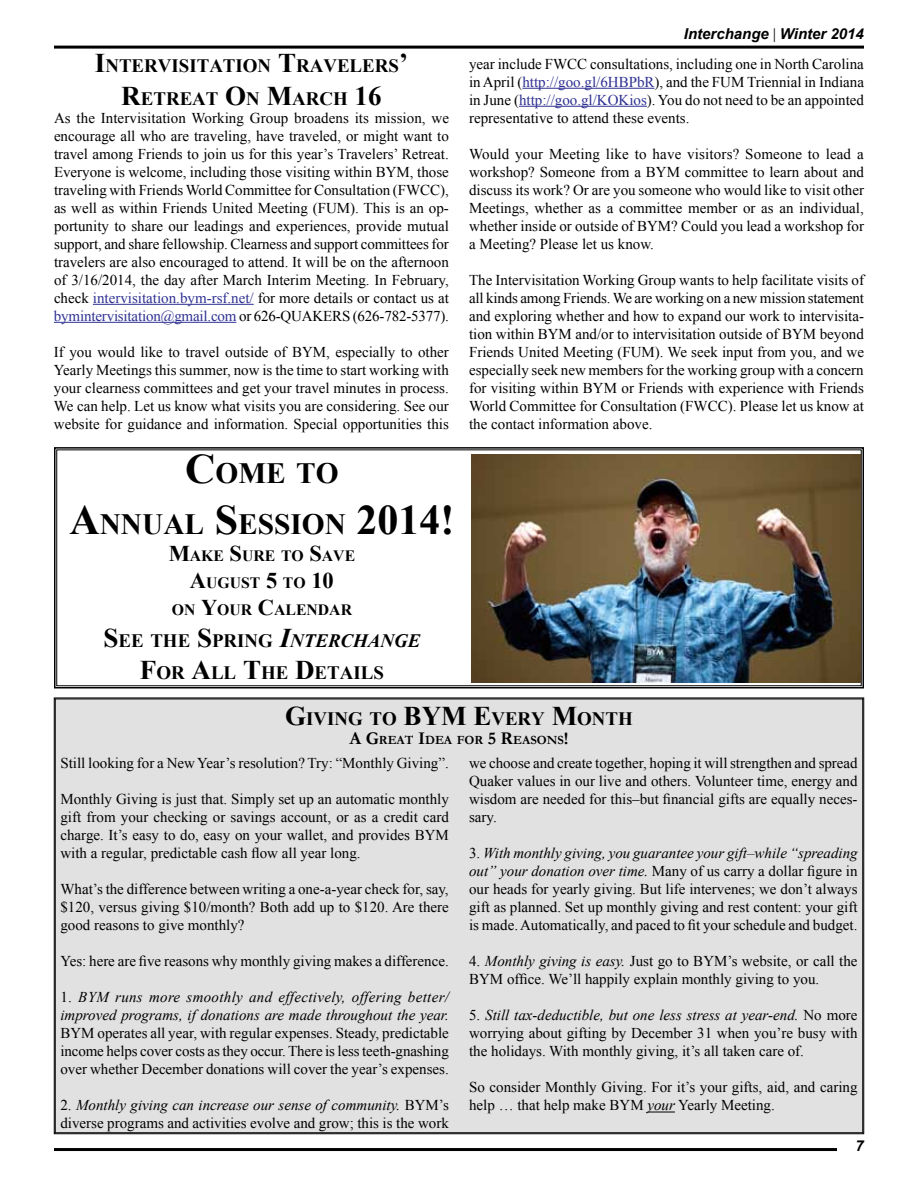
<style>
.page{position:relative;width:918px;height:1188px;background:#fff}
.page>*{position:absolute;margin:0;border:0;box-sizing:border-box;transform-origin:0 0}
.t1{font:700 29.4px/50.4px "Times New Roman";color:#000;text-align:center}
.t2{font:700 18.9px/32.4px "Times New Roman";color:#000;text-align:center}
.t3{font:700 15.75px/27px "Times New Roman";color:#000;text-align:center}
.t4{font:15px/18px "Times New Roman";color:#000;text-align:justify}
.t5{font:italic 15px/18px "Times New Roman";color:#000}
.t6{font:italic 700 15px "Arial";color:#000}
.t7{font:700 12.6px "Garamond";color:#000}
.s1{font-size:27px}
.s2{color:#2e3192}
.s3{font-size:42px}
.s4{font-size:22.5px}
.s5{font-style:italic;font-size:27px}
.s6{font-style:italic}
.s7{font-weight:400}
.s8{font-size:18px}
.s9{font-style:normal}
</style>
<div class="page">
<hr style="left:54px;top:1148px;width:783px;height:3px;background:#000">
<hr style="left:54px;top:46px;width:810px;height:3px;background:#000">
<div style="left:54px;top:697px;width:810px;height:437px;background:#e1e1e1"></div>
<hr style="left:93px;top:304px;width:161px;height:1px;background:#2e3192">
<hr style="left:54px;top:322px;width:182px;height:1px;background:#2e3192">
<svg style="left:647px;top:1112px;width:28px;height:1px"></svg>
<hr style="left:522px;top:88px;width:133px;height:1px;background:#2e3192">
<hr style="left:519px;top:106px;width:128px;height:1px;background:#2e3192">
<svg style="left:54px;top:447px;width:810px;height:242px"></svg>
<img style="left:471px;top:454px;width:389px;height:229px">
<p class="t2" style="left:95px;top:49px;width:315px"><span class="s1">I</span>NTERVISITATION <span class="s1">T</span>RAVELERS<span class="s1">’<br>R</span>ETREAT <span class="s1">O</span>N <span class="s1">M</span>ARCH <span class="s1">16</span></p>
<p class="t4" style="left:54px;top:108px;width:397px">As the Intervisitation Working Group broadens its mission, we encourage all who are traveling, have traveled, or might want to travel among Friends to join us for this year’s Travelers’ Retreat.<br>Everyone is welcome, including those visiting within BYM, those traveling with Friends World Committee for Consultation (FWCC), as well as within Friends United Meeting (FUM). This is an op&shy;portunity to share our leadings and experiences, provide mutual support, and share fellowship. Clearness and support committees for travelers are also encouraged to attend. It will be on the afternoon of 3/16/2014, the day after March Interim Meeting. In February, check <span class="s2">intervisitation.bym-rsf.net/</span> for more details or contact us at <span class="s2">bymintervisitation@gmail.com</span> or 626-QUAKERS (626-782-5377).</p>
<p class="t4" style="left:54px;top:342px;width:396px">If you would like to travel outside of BYM, especially to other Yearly Meetings this summer, now is the time to start working with your clearness committees and get your travel minutes in process.<br>We can help. Let us know what visits you are considering. See our website for guidance and information. Special opportunities this</p>
<h1 class="t1" style="left:69px;top:447px;width:387px"><span class="s3">C</span>OME TO<br><span class="s3">A</span>NNUAL <span class="s3">S</span>ESSION <span class="s3">2014!</span></h1>
<p class="t3" style="left:169px;top:541px;width:188px"><span class="s4">M</span>AKE <span class="s4">S</span>URE TO <span class="s4">S</span>AVE<br><span class="s4">A</span>UGUST <span class="s4">5</span> TO <span class="s4">10<br></span>ON <span class="s4">Y</span>OUR <span class="s4">C</span>ALENDAR</p>
<p class="t2" style="left:103px;top:624px;width:319px"><span class="s1">S</span>EE THE <span class="s1">S</span>PRING <span class="s5">I</span><span class="s6">NTERCHANGE<br></span><span class="s1">F</span>OR <span class="s1">A</span>LL <span class="s1">T</span>HE <span class="s1">D</span>ETAILS</p>
<p class="t6" style="left:684px;top:24px;width:182px">Interchange <span class="s7">|</span> Winter 2014</p>
<p class="t4" style="left:469px;top:54px;width:396px">year include FWCC consultations, including one in North Carolina in April (<span class="s2">http://goo.gl/6HBPbR</span>), and the FUM Triennial in Indiana in June (<span class="s2">http://goo.gl/KOKios</span>). You do not need to be an appointed representative to attend these events.</p>
<p class="t4" style="left:469px;top:144px;width:396px">Would your Meeting like to have visitors? Someone to lead a workshop? Someone from a BYM committee to learn about and discuss its work? Or are you someone who would like to visit other Meetings, whether as a committee member or as an individual, whether inside or outside of BYM? Could you lead a workshop for a Meeting? Please let us know.</p>
<p class="t4" style="left:469px;top:270px;width:396px">The Intervisitation Working Group wants to help facilitate visits of all kinds among Friends. We are working on a new mission statement and exploring whether and how to expand our work to intervisita&shy;tion within BYM and/or to intervisitation outside of BYM beyond Friends United Meeting (FUM). We seek input from you, and we especially seek new members for the working group with a concern for visiting within BYM or Friends with experience with Friends World Committee for Consultation (FWCC). Please let us know at the contact information above.</p>
<p class="t2" style="left:285px;top:702px;width:349px"><span class="s1">G</span>IVING TO <span class="s1">BYM E</span>VERY <span class="s1">M</span>ONTH</p>
<p class="t7" style="left:349px;top:732px;width:221px"><span class="s8">A G</span>REAT <span class="s8">I</span>DEA FOR <span class="s8">5 R</span>EASONS<span class="s8">!</span></p>
<p class="t4" style="left:60px;top:754px;width:390px">Still looking for a New Year’s resolution? Try: “Monthly Giving”.</p>
<p class="t4" style="left:60px;top:790px;width:390px">Monthly Giving is just that. Simply set up an automatic monthly gift from your checking or savings account, or as a credit card charge. It’s easy to do, easy on your wallet, and provides BYM with a regular, predictable cash flow all year long.</p>
<p class="t4" style="left:60px;top:880px;width:390px">What’s the difference between writing a one-a-year check for, say, $120, versus giving $10/month? Both add up to $120. Are there good reasons to give monthly?</p>
<p class="t4" style="left:60px;top:952px;width:390px">Yes: here are five reasons why monthly giving makes a difference.</p>
<p class="t5" style="left:60px;top:988px;width:390px"><span class="s9">1.</span> BYM runs more smoothly and effectively, offering better/ improved programs, if donations are made throughout the year.</p>
<p class="t4" style="left:60px;top:1024px;width:390px">BYM operates all year, with regular expenses. Steady, predictable income helps cover costs as they occur. There is less teeth-gnashing over whether December donations will cover the year’s expenses.</p>
<p class="t4" style="left:60px;top:1096px;width:390px">2. <span class="s6">Monthly giving can increase our sense of community.</span> BYM’s diverse programs and activities evolve and grow; this is the work</p>
<p class="t4" style="left:469px;top:754px;width:390px">we choose and create together, hoping it will strengthen and spread Quaker values in our live and others. Volunteer time, energy and wisdom are needed for this–but financial gifts are equally neces&shy;sary.</p>
<p class="t4" style="left:469px;top:844px;width:390px">3. <span class="s6">With monthly giving, you guarantee your gift–while “spreading out” your donation over time.</span> Many of us carry a dollar figure in our heads for yearly giving. But life intervenes; we don’t always gift as planned. Set up monthly giving and rest content: your gift is made. Automatically, and paced to fit your schedule and budget.</p>
<p class="t4" style="left:469px;top:952px;width:390px">4. <span class="s6">Monthly giving is easy.</span> Just go to BYM’s website, or call the<br>BYM office. We’ll happily explain monthly giving to you.</p>
<p class="t4" style="left:469px;top:1006px;width:390px">5. <span class="s6">Still tax-deductible, but one less stress at year-end.</span> No more worrying about gifting by December 31 when you’re busy with the holidays. With monthly giving, it’s all taken care of.</p>
<p class="t4" style="left:469px;top:1078px;width:390px">So consider Monthly Giving. For it’s your gifts, aid, and caring help … that help make BYM <span class="s6">your</span> Yearly Meeting.</p>
<p class="t6" style="left:856px;top:1136px;width:10px">7</p>
</div>
